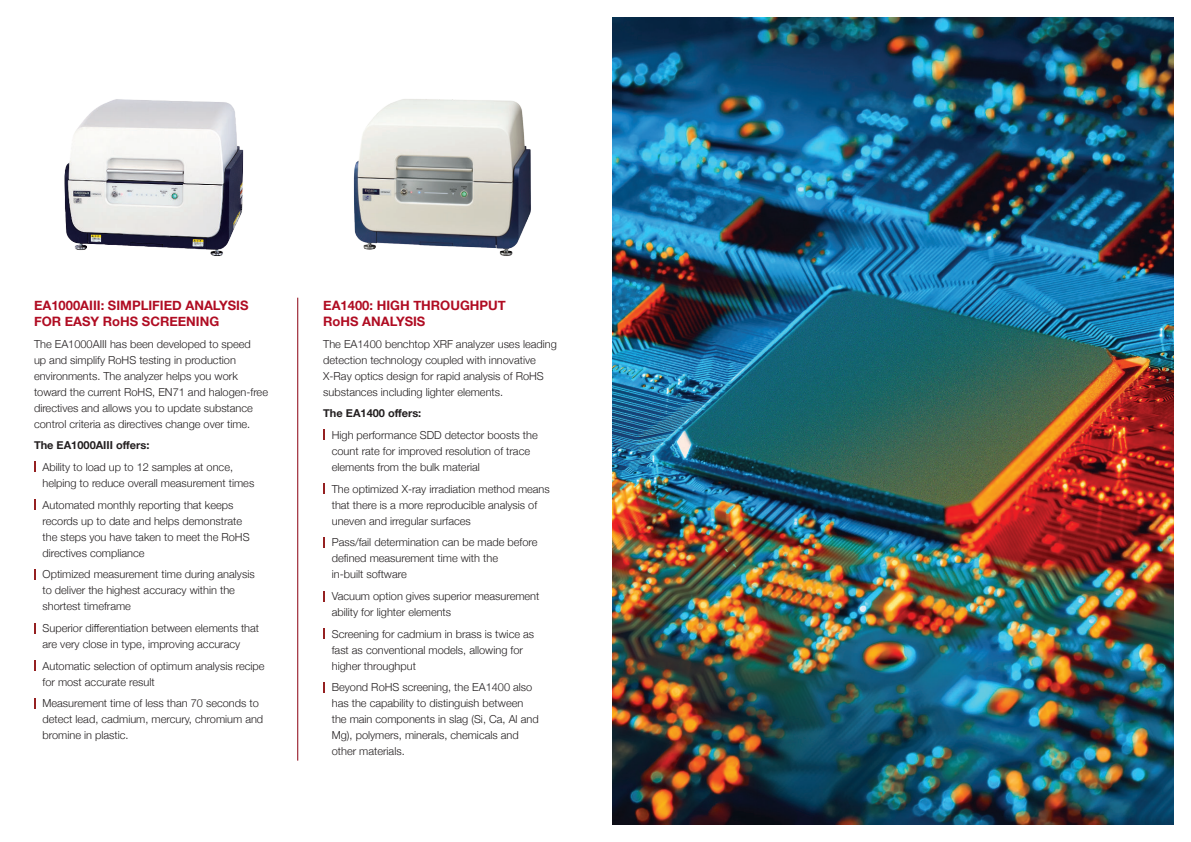
<style>
.page{position:relative;width:1191px;height:842px;background:#fff}
.page>*{position:absolute;margin:0;border:0;box-sizing:border-box;transform-origin:0 0}
.t1{font:700 13px/15.6px "Helvetica Neue";color:#b00c22}
.t2{font:300 11px/16px "Helvetica Neue";color:#231f20}
.t3{font:700 11px "Helvetica Neue";color:#231f20}
</style>
<div class="page">
<img style="left:64px;top:99px;width:180px;height:157px">
<hr style="left:297px;top:298px;width:1px;height:463px;background:#8b0110">
<img style="left:612px;top:17px;width:562px;height:808px">
<img style="left:353px;top:99px;width:178px;height:157px">
<p class="t1" style="left:34px;top:299px;width:216px">EA1000AIII: SIMPLIFIED ANALYSIS<br>FOR EASY RoHS SCREENING</p>
<p class="t2" style="left:34px;top:337px;width:235px">The EA1000AIII has been developed to speed<br>up and simplify RoHS testing in production environments. The analyzer helps you work toward the current RoHS, EN71 and halogen-free directives and allows you to update substance control criteria as directives change over time.</p>
<p class="t3" style="left:34px;top:437px;width:117px">The EA1000AIII offers:</p>
<p class="t2" style="left:43px;top:460px;width:213px">Ability to load up to 12 samples at once, helping to reduce overall measurement times</p>
<p class="t2" style="left:43px;top:498px;width:209px">Automated monthly reporting that keeps records up to date and helps demonstrate the steps you have taken to meet the RoHS directives compliance</p>
<p class="t2" style="left:43px;top:567px;width:214px">Optimized measurement time during analysis to deliver the highest accuracy within the shortest timeframe</p>
<p class="t2" style="left:43px;top:619px;width:218px">Superior differentiation between elements that are very close in type, improving accuracy</p>
<p class="t2" style="left:43px;top:659px;width:223px">Automatic selection of optimum analysis recipe for most accurate result</p>
<p class="t2" style="left:43px;top:696px;width:222px">Measurement time of less than 70 seconds to detect lead, cadmium, mercury, chromium and bromine in plastic.</p>
<p class="t1" style="left:323px;top:299px;width:184px">EA1400: HIGH THROUGHPUT<br>RoHS ANALYSIS</p>
<p class="t2" style="left:323px;top:337px;width:235px">The EA1400 benchtop XRF analyzer uses leading detection technology coupled with innovative X-Ray optics design for rapid analysis of RoHS substances including lighter elements.</p>
<p class="t3" style="left:323px;top:405px;width:100px">The EA1400 offers:</p>
<p class="t2" style="left:332px;top:428px;width:207px">High performance SDD detector boosts the count rate for improved resolution of trace elements from the bulk material</p>
<p class="t2" style="left:332px;top:482px;width:219px">The optimized X-ray irradiation method means that there is a more reproducible analysis of uneven and irregular surfaces</p>
<p class="t2" style="left:332px;top:535px;width:207px">Pass/fail determination can be made before defined measurement time with the<br>in-built software</p>
<p class="t2" style="left:332px;top:589px;width:209px">Vacuum option gives superior measurement ability for lighter elements</p>
<p class="t2" style="left:332px;top:627px;width:204px">Screening for cadmium in brass is twice as fast as conventional models, allowing for higher throughput</p>
<p class="t2" style="left:332px;top:680px;width:208px">Beyond RoHS screening, the EA1400 also has the capability to distinguish between the main components in slag (Si, Ca, Al and Mg), polymers, minerals, chemicals and other materials.</p>
</div>
